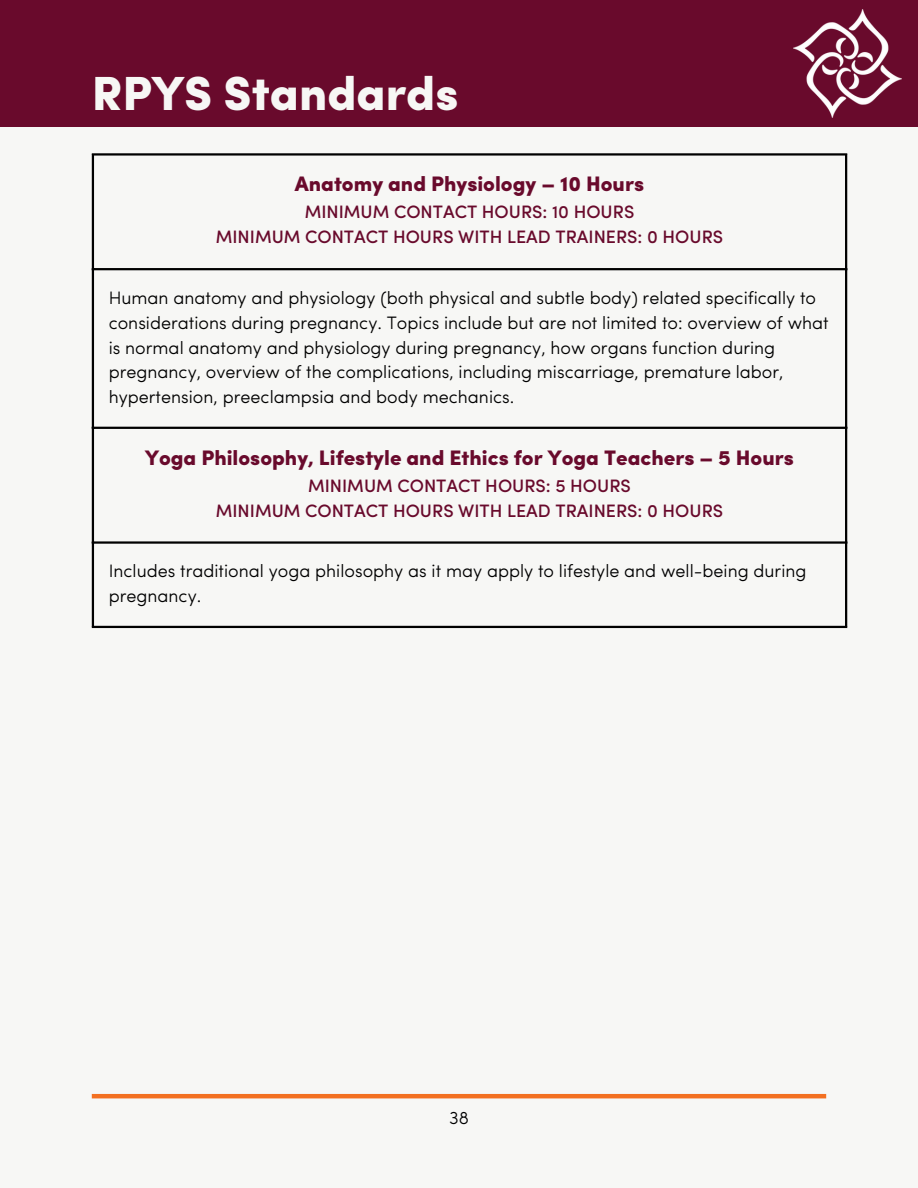
<style>
.page{position:relative;width:918px;height:1188px;background:#f7f7f5}
.page>*{position:absolute;margin:0;border:0;box-sizing:border-box;transform-origin:0 0}
.t1{font:900 48px "Sofia Pro";color:#f7f7f5}
.t2{font:900 21px "Sofia Pro";color:#690a2c}
.t3{font:300 18px/24.8px "Sofia Pro";color:#000}
.t4{font:500 18px "Sofia Pro";color:#690a2c}
</style>
<div class="page">
<svg style="left:94px;top:156px;width:751px;height:385px"></svg>
<hr style="left:92px;top:156px;width:2px;height:470px;background:#000">
<hr style="left:845px;top:156px;width:2px;height:470px;background:#000">
<hr style="left:92px;top:153px;width:755px;height:3px;background:#000">
<hr style="left:92px;top:268px;width:755px;height:2px;background:#000">
<hr style="left:92px;top:427px;width:755px;height:2px;background:#000">
<hr style="left:92px;top:541px;width:755px;height:3px;background:#000">
<hr style="left:92px;top:626px;width:755px;height:2px;background:#000">
<div style="left:0;top:0;width:918px;height:126px;background:#690a2c"></div>
<img style="left:793px;top:9px;width:108px;height:108px">
<hr style="left:92px;top:1094px;width:734px;height:4px;background:#f37021">
<p class="t1" style="left:92px;top:74px;width:368px">RPYS Standards</p>
<h1 class="t2" style="left:295px;top:176px;width:351px">Anatomy and Physiology – 10 Hours</h1>
<p class="t4" style="left:305px;top:205px;width:331px">MINIMUM CONTACT HOURS: 10 HOURS</p>
<p class="t4" style="left:216px;top:230px;width:509px">MINIMUM CONTACT HOURS WITH LEAD TRAINERS: 0 HOURS</p>
<p class="t3" style="left:109px;top:287px;width:722px">Human anatomy and physiology (both physical and subtle body) related specifically to considerations during pregnancy. Topics include but are not limited to: overview of what is normal anatomy and physiology during pregnancy, how organs function during pregnancy, overview of the complications, including miscarriage, premature labor, hypertension, preeclampsia and body mechanics.</p>
<p class="t2" style="left:145px;top:449px;width:650px">Yoga Philosophy, Lifestyle and Ethics for Yoga Teachers – 5 Hours</p>
<p class="t4" style="left:308px;top:478px;width:324px">MINIMUM CONTACT HOURS: 5 HOURS</p>
<p class="t4" style="left:216px;top:503px;width:509px">MINIMUM CONTACT HOURS WITH LEAD TRAINERS: 0 HOURS</p>
<p class="t3" style="left:109px;top:561px;width:699px">Includes traditional yoga philosophy as it may apply to lifestyle and well-being during pregnancy.</p>
<p class="t3" style="left:449px;top:1107px;width:21px">38</p>
</div>
